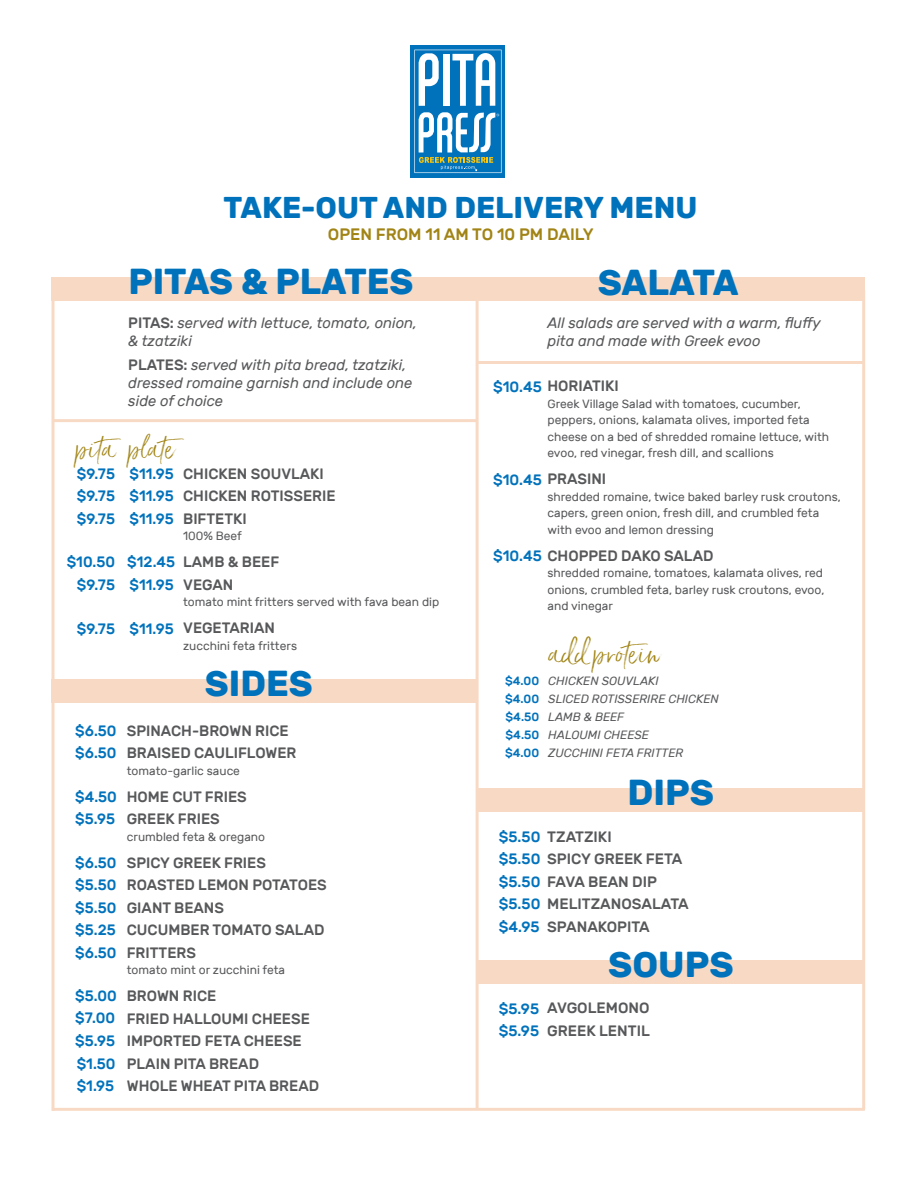
<style>
.page{position:relative;width:918px;height:1188px;background:#fff}
.page>*{position:absolute;margin:0;border:0;box-sizing:border-box;transform-origin:0 0}
.t1{font:700 36px "Rubik";color:#0072bc}
.t2{font:700 30px "Rubik";color:#0072bc}
.t3{font:28.5px "Saturday Script Alt 1";color:#a18415}
.t4{font:500 16.5px "Rubik";color:#a18415}
.t5{font:500 15px/22.5px "Rubik";color:#57585a}
.t6{font:italic 15px/18px "Rubik";color:#57585a}
.t7{font:500 15px/22.5px "Rubik";color:#0072bc;text-align:justify}
.t8{font:12px/16.5px "Rubik";color:#57585a}
.t9{font:italic 12px/18px "Rubik";color:#57585a}
.t10{font:500 12px/18px "Rubik";color:#0072bc;text-align:justify}
.s1{font-weight:500;font-style:normal}
.s2{color:#0072bc}
</style>
<div class="page">
<svg style="left:411px;top:45px;width:94px;height:132px;fill:#0072bc"></svg>
<svg style="left:414px;top:50px;width:88px;height:123px"></svg>
<div style="left:52px;top:277px;width:813px;height:24px;background:#f8d9c4"></div>
<div style="left:52px;top:680px;width:425px;height:23px;background:#f8d9c4"></div>
<hr style="left:52px;top:280px;width:2px;height:831px;background:#f8d9c4">
<hr style="left:862px;top:290px;width:3px;height:819px;background:#f8d9c4">
<hr style="left:476px;top:283px;width:3px;height:826px;background:#f8d9c4">
<hr style="left:52px;top:419px;width:425px;height:3px;background:#f8d9c4">
<hr style="left:52px;top:1108px;width:813px;height:3px;background:#f8d9c4">
<hr style="left:477px;top:361px;width:387px;height:3px;background:#f8d9c4">
<div style="left:477px;top:788px;width:388px;height:23px;background:#f8d9c4"></div>
<div style="left:477px;top:960px;width:388px;height:23px;background:#f8d9c4"></div>
<h2 class="t2" style="left:224px;top:190px;width:475px">TAKE-OUT AND DELIVERY MENU</h2>
<h3 class="t4" style="left:328px;top:225px;width:267px">OPEN FROM 11 AM TO 10 PM DAILY</h3>
<h1 class="t1" style="left:128px;top:260px;width:287px">PITAS &amp; PLATES</h1>
<p class="t6" style="left:128px;top:314px;width:290px"><span class="s1">PITAS:</span> served with lettuce, tomato, onion, &amp; tzatziki</p>
<p class="t6" style="left:128px;top:356px;width:286px"><span class="s1">PLATES:</span> served with pita bread, tzatziki, dressed romaine garnish and include one side of choice</p>
<h3 class="t3" style="left:75px;top:431px;width:114px">pita plate</h3>
<p class="t7" style="left:77px;top:463px;width:40px">$9.75 $9.75 $9.75</p>
<p class="t7" style="left:130px;top:463px;width:46px">$11.95 $11.95 $11.95</p>
<p class="t5" style="left:183px;top:463px;width:154px">CHICKEN SOUVLAKI<br>CHICKEN ROTISSERIE<br>BIFTETKI</p>
<p class="t8" style="left:183px;top:528px;width:60px">100% Beef</p>
<p class="t5" style="left:183px;top:551px;width:98px">LAMB &amp; BEEF<br>VEGAN</p>
<p class="t8" style="left:183px;top:594px;width:258px">tomato mint fritters served with fava bean dip</p>
<p class="t5" style="left:183px;top:617px;width:93px">VEGETARIAN</p>
<p class="t8" style="left:183px;top:638px;width:115px">zucchini feta fritters</p>
<p class="t7" style="left:67px;top:551px;width:50px">$10.50</p>
<p class="t7" style="left:127px;top:551px;width:49px">$12.45</p>
<p class="t7" style="left:77px;top:574px;width:40px">$9.75</p>
<p class="t7" style="left:77px;top:617px;width:40px">$9.75</p>
<p class="t7" style="left:130px;top:574px;width:46px">$11.95</p>
<p class="t7" style="left:130px;top:617px;width:46px">$11.95</p>
<h1 class="t1" style="left:205px;top:663px;width:109px">SIDES</h1>
<p class="t7" style="left:75px;top:720px;width:43px;line-height:22px">$6.50 $6.50</p>
<p class="t7" style="left:75px;top:786px;width:43px">$4.50 $5.95</p>
<p class="t7" style="left:75px;top:852px;width:43px">$6.50 $5.50 $5.50 $5.25 $6.50</p>
<p class="t7" style="left:75px;top:985px;width:43px;text-align:left">$5.00 $7.00 $5.95 $1.50 $1.95</p>
<p class="t5" style="left:127px;top:720px;width:171px">SPINACH-BROWN RICE<br>BRAISED CAULIFLOWER</p>
<p class="t8" style="left:127px;top:763px;width:115px">tomato-garlic sauce</p>
<p class="t5" style="left:127px;top:786px;width:121px">HOME CUT FRIES<br>GREEK FRIES</p>
<p class="t8" style="left:127px;top:829px;width:140px">crumbled feta &amp; oregano</p>
<p class="t5" style="left:127px;top:852px;width:202px">SPICY GREEK FRIES<br>ROASTED LEMON POTATOES<br>GIANT BEANS<br>CUCUMBER TOMATO SALAD<br>FRITTERS</p>
<p class="t8" style="left:127px;top:962px;width:160px">tomato mint or zucchini feta</p>
<p class="t5" style="left:127px;top:985px;width:194px">BROWN RICE<br>FRIED HALLOUMI CHEESE<br>IMPORTED FETA CHEESE<br>PLAIN PITA BREAD<br>WHOLE WHEAT PITA BREAD</p>
<h1 class="t1" style="left:598px;top:261px;width:142px">SALATA</h1>
<p class="t6" style="left:548px;top:314px;width:275px">All salads are served with a warm, fluffy pita and made with Greek evoo</p>
<p class="t5" style="left:493px;top:375px;width:127px"><span class="s2">$10.45</span> HORIATIKI</p>
<p class="t8" style="left:548px;top:396px;width:283px">Greek Village Salad with tomatoes, cucumber, peppers, onions, kalamata olives, imported feta cheese on a bed of shredded romaine lettuce, with evoo, red vinegar, fresh dill, and scallions</p>
<p class="t5" style="left:493px;top:468px;width:115px"><span class="s2">$10.45</span> PRASINI</p>
<p class="t8" style="left:548px;top:489px;width:295px">shredded romaine, twice baked barley rusk croutons, capers, green onion, fresh dill, and crumbled feta with evoo and lemon dressing</p>
<p class="t5" style="left:493px;top:545px;width:222px"><span class="s2">$10.45</span> CHOPPED DAKO SALAD</p>
<p class="t8" style="left:548px;top:565px;width:278px;text-align:justify">shredded romaine, tomatoes, kalamata olives, red onions, crumbled feta, barley rusk croutons, evoo, and vinegar</p>
<p class="t10" style="left:505px;top:672px;width:36px">$4.00 $4.00 $4.50 $4.50 $4.00</p>
<h3 class="t3" style="left:548px;top:636px;width:113px">add protein</h3>
<p class="t9" style="left:548px;top:672px;width:172px">CHICKEN SOUVLAKI<br>SLICED ROTISSERIRE CHICKEN<br>LAMB &amp; BEEF<br>HALOUMI CHEESE<br>ZUCCHINI FETA FRITTER</p>
<h1 class="t1" style="left:628px;top:771px;width:88px">DIPS</h1>
<p class="t7" style="left:499px;top:826px;width:43px">$5.50 $5.50 $5.50 $5.50 $4.95</p>
<p class="t5" style="left:547px;top:825px;width:143px">TZATZIKI<br>SPICY GREEK FETA<br>FAVA BEAN DIP<br>MELITZANOSALATA<br>SPANAKOPITA</p>
<h1 class="t1" style="left:608px;top:943px;width:127px">SOUPS</h1>
<p class="t7" style="left:499px;top:998px;width:42px">$5.95 $5.95</p>
<p class="t5" style="left:547px;top:997px;width:104px">AVGOLEMONO<br>GREEK LENTIL</p>
</div>
